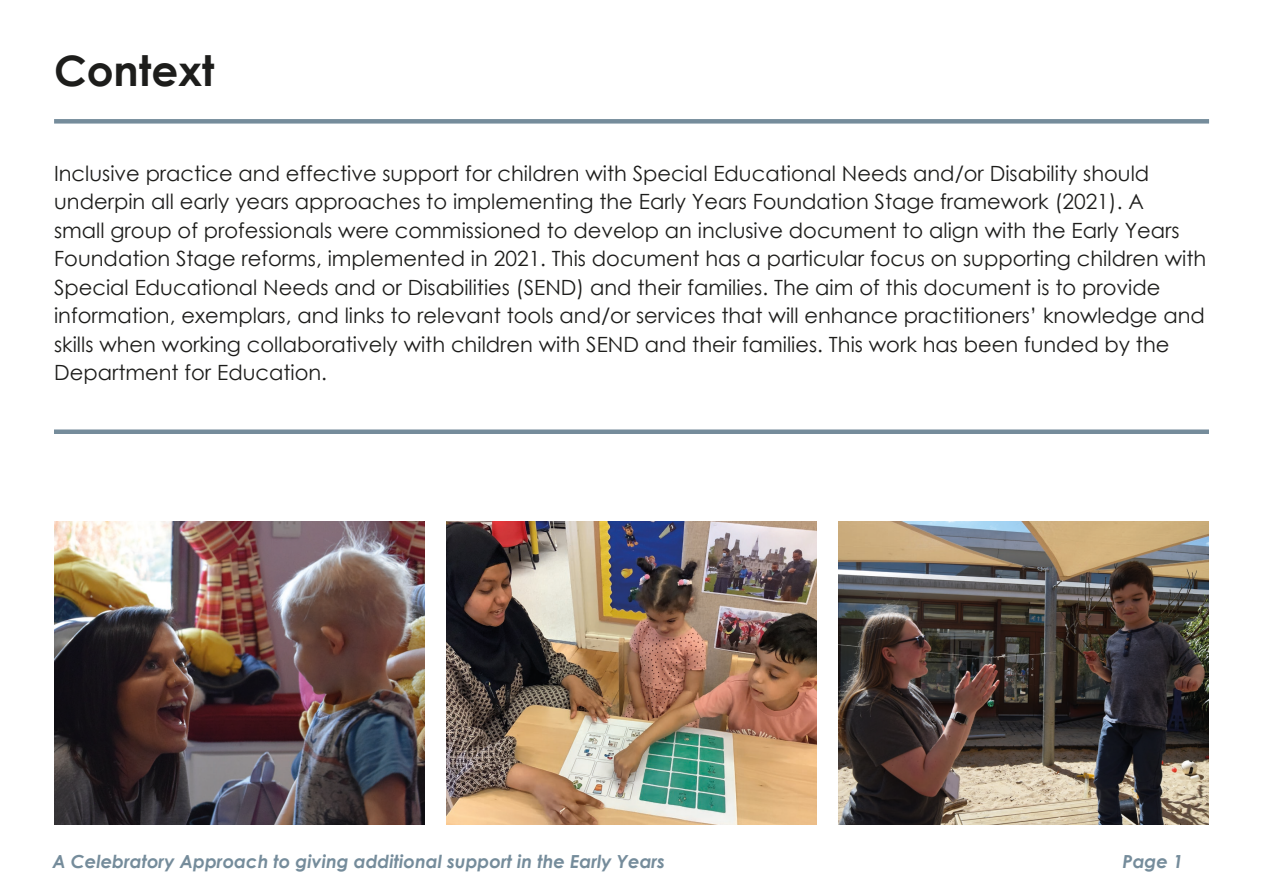
<style>
.page{position:relative;width:1263px;height:893px;background:#fff}
.page>*{position:absolute;margin:0;border:0;box-sizing:border-box;transform-origin:0 0}
.t1{font:700 42px "Century Gothic";color:#1d1d1b}
.t2{font:21px/28.5px "Century Gothic";color:#1d1d1b}
.t3{font:italic 700 18px "Century Gothic";color:#758c9b}
</style>
<div class="page">
<div style="left:54px;top:119px;width:1155px;height:5px;background:#758c9b"></div>
<img style="left:838px;top:521px;width:371px;height:303px">
<img style="left:54px;top:521px;width:371px;height:303px">
<img style="left:446px;top:521px;width:371px;height:303px">
<div style="left:54px;top:429px;width:1155px;height:5px;background:#758c9b"></div>
<p class="t1" style="left:54px;top:38px;width:162px">Context</p>
<p class="t2" style="left:54px;top:159px;width:1154px">Inclusive practice and effective support for children with Special Educational Needs and/or Disability should underpin all early years approaches to implementing the Early Years Foundation Stage framework (2021). A<br>small group of professionals were commissioned to develop an inclusive document to align with the Early Years Foundation Stage reforms, implemented in 2021. This document has a particular focus on supporting children with Special Educational Needs and or Disabilities (SEND) and their families. The aim of this document is to provide information, exemplars, and links to relevant tools and/or services that will enhance practitioners’ knowledge and skills when working collaboratively with children with SEND and their families. This work has been funded by the Department for Education.</p>
<p class="t3" style="left:52px;top:848px;width:614px">A Celebratory Approach to giving additional support in the Early Years</p>
<p class="t3" style="left:1123px;top:848px;width:62px">Page 1</p>
</div>
